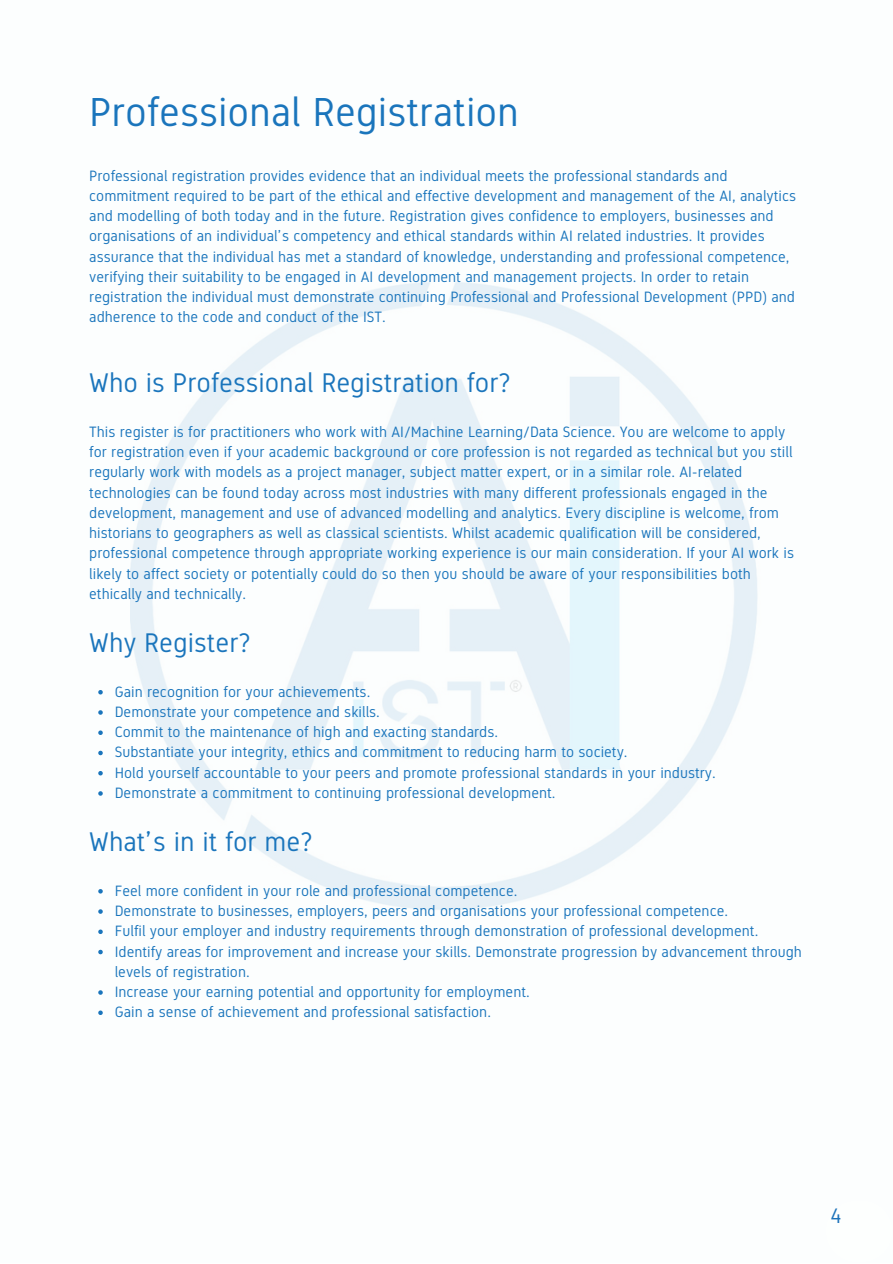
<style>
.page{position:relative;width:893px;height:1264px;background:#fff}
.page>*{position:absolute;margin:0;border:0;box-sizing:border-box;transform-origin:0 0}
.t1{font:40.5px "Gidole";color:#1a75bc}
.t2{font:27px "Gidole";color:#1a75bc}
.t3{font:21px "Gidole";color:#1c72ba}
.t4{font:15px/20.2px "Gidole";color:#1a75bc}
</style>
<div class="page">
<img style="left:131px;top:282px;width:627px;height:628px">
<svg style="left:98px;top:690px;width:5px;height:4px"></svg>
<svg style="left:98px;top:710px;width:5px;height:4px"></svg>
<svg style="left:98px;top:730px;width:5px;height:5px"></svg>
<svg style="left:98px;top:750px;width:5px;height:5px"></svg>
<svg style="left:98px;top:771px;width:5px;height:4px"></svg>
<svg style="left:98px;top:791px;width:5px;height:4px"></svg>
<svg style="left:98px;top:889px;width:5px;height:4px"></svg>
<svg style="left:98px;top:909px;width:5px;height:4px"></svg>
<svg style="left:98px;top:929px;width:5px;height:5px"></svg>
<svg style="left:98px;top:949px;width:5px;height:5px"></svg>
<svg style="left:98px;top:990px;width:5px;height:4px"></svg>
<svg style="left:98px;top:1010px;width:5px;height:5px"></svg>
<p class="t1" style="left:89px;top:89px;width:431px">Professional Registration</p>
<p class="t4" style="left:89px;top:165px;width:708px">Professional registration provides evidence that an individual meets the professional standards and commitment required to be part of the ethical and effective development and management of the AI, analytics and modelling of both today and in the future. Registration gives confidence to employers, businesses and organisations of an individual’s competency and ethical standards within AI related industries. It provides assurance that the individual has met a standard of knowledge, understanding and professional competence, verifying their suitability to be engaged in AI development and management projects. In order to retain registration the individual must demonstrate continuing Professional and Professional Development (PPD) and adherence to the code and conduct of the IST.</p>
<p class="t2" style="left:89px;top:367px;width:423px">Who is Professional Registration for?</p>
<p class="t4" style="left:89px;top:422px;width:706px">This register is for practitioners who work with AI/Machine Learning/Data Science. You are welcome to apply for registration even if your academic background or core profession is not regarded as technical but you still regularly work with models as a project manager, subject matter expert, or in a similar role. AI-related technologies can be found today across most industries with many different professionals engaged in the development, management and use of advanced modelling and analytics. Every discipline is welcome, from historians to geographers as well as classical scientists. Whilst academic qualification will be considered, professional competence through appropriate working experience is our main consideration. If your AI work is likely to affect society or potentially could do so then you should be aware of your responsibilities both ethically and technically.</p>
<p class="t2" style="left:89px;top:627px;width:163px">Why Register?</p>
<p class="t4" style="left:115px;top:681px;width:257px">Gain recognition for your achievements.</p>
<p class="t4" style="left:115px;top:701px;width:267px">Demonstrate your competence and skills.</p>
<p class="t4" style="left:115px;top:722px;width:385px">Commit to the maintenance of high and exacting standards.</p>
<p class="t4" style="left:115px;top:742px;width:514px">Substantiate your integrity, ethics and commitment to reducing harm to society.</p>
<p class="t4" style="left:115px;top:762px;width:602px">Hold yourself accountable to your peers and promote professional standards in your industry.</p>
<p class="t4" style="left:115px;top:782px;width:442px">Demonstrate a commitment to continuing professional development.</p>
<p class="t2" style="left:89px;top:826px;width:224px">What’s in it for me?</p>
<p class="t4" style="left:115px;top:880px;width:404px">Feel more confident in your role and professional competence.</p>
<p class="t4" style="left:115px;top:900px;width:614px">Demonstrate to businesses, employers, peers and organisations your professional competence.</p>
<p class="t4" style="left:115px;top:921px;width:645px">Fulfil your employer and industry requirements through demonstration of professional development.</p>
<p class="t4" style="left:115px;top:941px;width:688px">Identify areas for improvement and increase your skills. Demonstrate progression by advancement through levels of registration.</p>
<p class="t4" style="left:115px;top:981px;width:416px">Increase your earning potential and opportunity for employment.</p>
<p class="t4" style="left:115px;top:1002px;width:378px">Gain a sense of achievement and professional satisfaction.</p>
<p class="t3" style="left:830px;top:1203px;width:13px">4</p>
</div>
